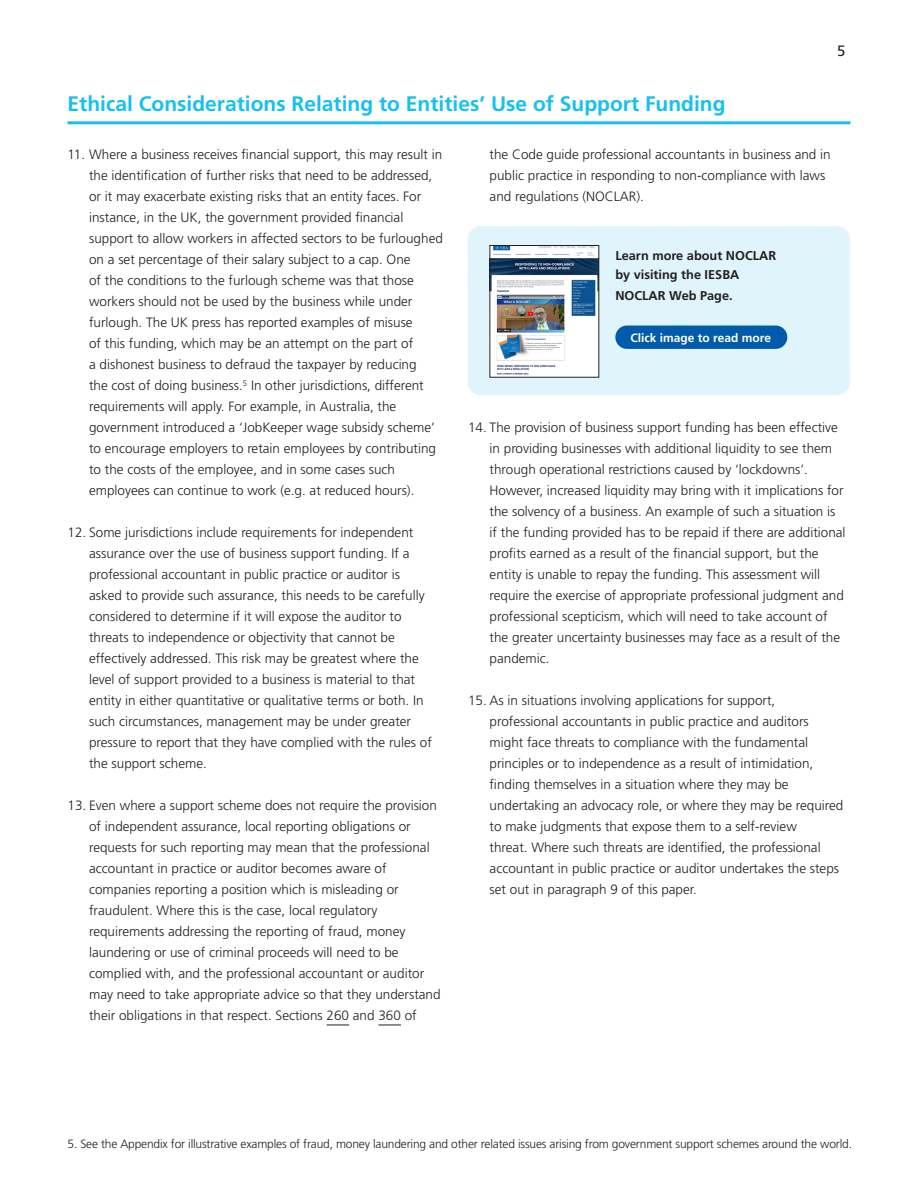
<style>
.page{position:relative;width:918px;height:1188px;background:#fff}
.page>*{position:absolute;margin:0;border:0;box-sizing:border-box;transform-origin:0 0}
.t1{font:700 21px "Frutiger";color:#15c0f2}
.t2{font:15px "Frutiger";color:#231f20}
.Body_Main{font:300 13.5px/21px "Frutiger";color:#231f20}
.t3{font:700 12.75px/19.5px "Frutiger";color:#231f20}
.t4{font:300 12px "Frutiger";letter-spacing:-.015em;color:#231f20}
.t5{font:700 12px "Frutiger";color:#fff}
</style>
<div class="page">
<svg style="left:327px;top:1025px;width:22px;height:1px"></svg>
<svg style="left:378px;top:1025px;width:23px;height:1px"></svg>
<hr style="left:68px;top:121px;width:782px;height:3px;background:#15c0f2">
<div style="left:468px;top:226px;width:382px;height:169px;background:#e0f4fc;border-radius:14px"></div>
<img style="left:492px;top:247px;width:105px;height:128px">
<div style="left:490px;top:245px;width:109px;height:132px;border:1px solid #231f20"></div>
<div style="left:615px;top:326px;width:172px;height:23px;background:#015aaa;border-radius:12px"></div>
<p class="t1" style="left:68px;top:91px;width:660px">Ethical Considerations Relating to Entities’ Use of Support Funding</p>
<p class="t2" style="left:837px;top:42px;width:10px">5</p>
<p class="Body_Main" style="left:89px;top:144px;width:355px;text-indent:-22px">11. Where a business receives financial support, this may result in the identification of further risks that need to be addressed, or it may exacerbate existing risks that an entity faces. For instance, in the UK, the government provided financial support to allow workers in affected sectors to be furloughed on a set percentage of their salary subject to a cap. One<br>of the conditions to the furlough scheme was that those workers should not be used by the business while under furlough. The UK press has reported examples of misuse<br>of this funding, which may be an attempt on the part of<br>a dishonest business to defraud the taxpayer by reducing<br>the cost of doing business.<sup>5</sup> In other jurisdictions, different requirements will apply. For example, in Australia, the government introduced a ‘JobKeeper wage subsidy scheme’ to encourage employers to retain employees by contributing to the costs of the employee, and in some cases such employees can continue to work (e.g. at reduced hours).</p>
<p class="Body_Main" style="left:89px;top:522px;width:344px;text-indent:-22px">12. Some jurisdictions include requirements for independent assurance over the use of business support funding. If a professional accountant in public practice or auditor is asked to provide such assurance, this needs to be carefully considered to determine if it will expose the auditor to threats to independence or objectivity that cannot be effectively addressed. This risk may be greatest where the level of support provided to a business is material to that entity in either quantitative or qualitative terms or both. In such circumstances, management may be under greater pressure to report that they have complied with the rules of the support scheme.</p>
<p class="Body_Main" style="left:89px;top:795px;width:353px;text-indent:-22px">13. Even where a support scheme does not require the provision of independent assurance, local reporting obligations or requests for such reporting may mean that the professional accountant in practice or auditor becomes aware of companies reporting a position which is misleading or fraudulent. Where this is the case, local regulatory requirements addressing the reporting of fraud, money laundering or use of criminal proceeds will need to be complied with, and the professional accountant or auditor may need to take appropriate advice so that they understand their obligations in that respect. Sections 260 and 360 of</p>
<p class="Body_Main" style="left:490px;top:144px;width:343px">the Code guide professional accountants in business and in public practice in responding to non-compliance with laws and regulations (NOCLAR).</p>
<p class="t3" style="left:615px;top:245px;width:162px">Learn more about NOCLAR by visiting the IESBA</p>
<p class="t3" style="left:615px;top:286px;width:119px">NOCLAR Web Page.</p>
<p class="t5" style="left:631px;top:330px;width:142px">Click image to read more</p>
<p class="Body_Main" style="left:490px;top:417px;width:358px;text-indent:-22px">14. The provision of business support funding has been effective in providing businesses with additional liquidity to see them through operational restrictions caused by ‘lockdowns’.<br>However, increased liquidity may bring with it implications for the solvency of a business. An example of such a situation is if the funding provided has to be repaid if there are additional profits earned as a result of the financial support, but the entity is unable to repay the funding. This assessment will require the exercise of appropriate professional judgment and professional scepticism, which will need to take account of the greater uncertainty businesses may face as a result of the pandemic.</p>
<p class="Body_Main" style="left:490px;top:690px;width:355px;text-indent:-22px">15. As in situations involving applications for support, professional accountants in public practice and auditors might face threats to compliance with the fundamental principles or to independence as a result of intimidation, finding themselves in a situation where they may be undertaking an advocacy role, or where they may be required to make judgments that expose them to a self-review<br>threat. Where such threats are identified, the professional accountant in public practice or auditor undertakes the steps set out in paragraph 9 of this paper.</p>
<p class="t4" style="left:68px;top:1137px;width:786px">5. See the Appendix for illustrative examples of fraud, money laundering and other related issues arising from government support schemes around the world.</p>
</div>
